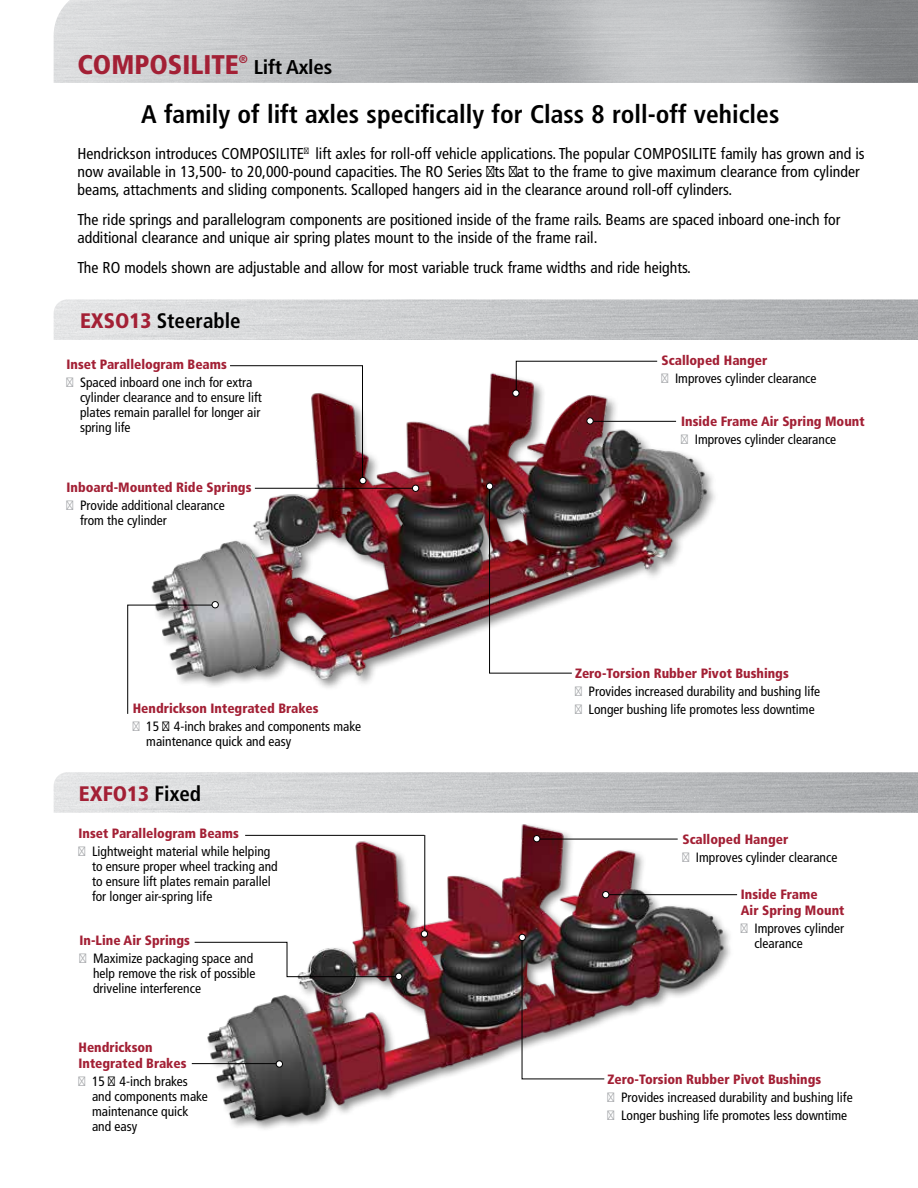
<style>
.page{position:relative;width:918px;height:1188px;background:#fff}
.page>*{position:absolute;margin:0;border:0;box-sizing:border-box;transform-origin:0 0}
.t1{font:900 condensed 27px "Frutiger LT Std";color:#a32035}
.t2{font:700 condensed 25.5px "Frutiger LT Std";color:#000}
.t3{font:700 condensed 21px "Frutiger LT Std";color:#000}
.t4{font:900 condensed 21px "Frutiger LT Std";color:#a32035}
.t5{font:700 condensed 19.95px "Frutiger LT Std";letter-spacing:-.01em;color:#000;scale:1.05 1}
.t6{font:condensed 15.75px/18px "Frutiger LT Std";color:#000}
.t7{font:condensed 13.5px/15px "Frutiger LT Std";color:#000}
.t8{font:900 condensed 13.5px/16.2px "Frutiger LT Std";color:#a32035}
.t9{font:900 condensed 11.25px "Frutiger LT Std";color:#a32035}
.s1{font-weight:900;color:#a32035}
.s2{color:#a7a9ac}
.s3{font-weight:700;color:#000}
</style>
<div class="page">
<img style="left:151px;top:373px;width:564px;height:315px">
<img style="left:204px;top:824px;width:534px;height:306px">
<img style="left:54px;top:772px;width:864px;height:41px">
<svg style="left:521px;top:937px;width:84px;height:143px"></svg>
<div style="left:519px;top:934px;width:6px;height:7px;background:#fff;border-radius:50%"></div>
<div style="left:519px;top:934px;width:7px;height:7px;border:1px solid #000;border-radius:50%"></div>
<hr style="left:245px;top:835px;width:179px;height:1px;background:#000">
<hr style="left:424px;top:835px;width:1px;height:99px;background:#000">
<div style="left:421px;top:931px;width:7px;height:6px;background:#fff;border-radius:50%"></div>
<div style="left:421px;top:930px;width:7px;height:7px;border:1px solid #000;border-radius:50%"></div>
<svg style="left:194px;top:942px;width:206px;height:35px"></svg>
<div style="left:396px;top:973px;width:6px;height:7px;background:#fff;border-radius:50%"></div>
<div style="left:395px;top:973px;width:7px;height:7px;border:1px solid #000;border-radius:50%"></div>
<hr style="left:192px;top:1063px;width:87px;height:1px;background:#000">
<div style="left:276px;top:1061px;width:7px;height:6px;background:#fff;border-radius:50%"></div>
<div style="left:276px;top:1060px;width:7px;height:8px;border:1px solid #000;border-radius:50%"></div>
<svg style="left:229px;top:365px;width:134px;height:116px"></svg>
<hr style="left:592px;top:421px;width:84px;height:1px;background:#000">
<svg style="left:587px;top:418px;width:6px;height:6px"></svg>
<div style="left:587px;top:417px;width:7px;height:7px;border:1px solid #000;border-radius:50%"></div>
<div style="left:360px;top:477px;width:6px;height:7px;background:#fff;border-radius:50%"></div>
<div style="left:359px;top:477px;width:7px;height:7px;border:1px solid #000;border-radius:50%"></div>
<svg style="left:127px;top:602px;width:91px;height:112px"></svg>
<div style="left:212px;top:601px;width:7px;height:7px;border:1px solid #000;border-radius:50%"></div>
<img style="left:54px;top:299px;width:864px;height:41px">
<hr style="left:606px;top:894px;width:131px;height:1px;background:#000">
<svg style="left:603px;top:892px;width:6px;height:6px"></svg>
<div style="left:602px;top:891px;width:7px;height:7px;border:1px solid #000;border-radius:50%"></div>
<hr style="left:537px;top:839px;width:141px;height:1px;background:#000">
<svg style="left:534px;top:836px;width:6px;height:6px"></svg>
<div style="left:533px;top:835px;width:7px;height:7px;border:1px solid #000;border-radius:50%"></div>
<svg style="left:513px;top:360px;width:145px;height:36px"></svg>
<div style="left:512px;top:390px;width:7px;height:7px;border:1px solid #000;border-radius:50%"></div>
<hr style="left:255px;top:488px;width:161px;height:1px;background:#000">
<div style="left:412px;top:485px;width:7px;height:6px;background:#fff;border-radius:50%"></div>
<div style="left:412px;top:485px;width:7px;height:7px;border:1px solid #000;border-radius:50%"></div>
<img style="left:489px;top:486px;width:84px;height:188px">
<div style="left:486px;top:483px;width:7px;height:6px;background:#fff;border-radius:50%"></div>
<div style="left:486px;top:483px;width:7px;height:7px;border:1px solid #000;border-radius:50%"></div>
<h1 class="t1" style="left:77px;top:49px;width:163px">COMPOSILITE</h1>
<p class="t9" style="left:239px;top:52px;width:10px">®</p>
<h3 class="t5" style="left:254px;top:56px;width:76px">Lift Axles</h3>
<h2 class="t2" style="left:141px;top:99px;width:640px">A family of lift axles specifically for Class 8 roll-off vehicles</h2>
<p class="t6" style="left:77px;top:144px;width:789px">Hendrickson introduces COMPOSILITE<sup>®</sup> lift axles for roll-off vehicle applications. The popular COMPOSILITE family has grown and is now available in 13,500- to 20,000-pound capacities. The RO Series fits flat to the frame to give maximum clearance from cylinder beams, attachments and sliding components. Scalloped hangers aid in the clearance around roll-off cylinders.</p>
<p class="t6" style="left:77px;top:210px;width:764px">The ride springs and parallelogram components are positioned inside of the frame rails. Beams are spaced inboard one-inch for additional clearance and unique air spring plates mount to the inside of the frame rail.</p>
<p class="t6" style="left:77px;top:258px;width:615px">The RO models shown are adjustable and allow for most variable truck frame widths and ride heights.</p>
<h3 class="t3" style="left:80px;top:308px;width:162px"><span class="s1">EXSO13</span> Steerable</h3>
<p class="t8" style="left:67px;top:356px;width:162px">Inset Parallelogram Beams</p>
<p class="t7" style="left:80px;top:375px;width:183px;text-indent:-14px"><span class="s2">•</span> Spaced inboard one inch for extra cylinder clearance and to ensure lift plates remain parallel for longer air spring life</p>
<p class="t8" style="left:67px;top:480px;width:186px">Inboard-Mounted Ride Springs</p>
<p class="t7" style="left:80px;top:498px;width:146px;text-indent:-14px"><span class="s2">•</span> Provide additional clearance from the cylinder</p>
<p class="t8" style="left:133px;top:700px;width:187px">Hendrickson Integrated Brakes</p>
<p class="t7" style="left:146px;top:719px;width:216px;text-indent:-14px"><span class="s2">•</span> 15 × 4-inch brakes and components make maintenance quick and easy</p>
<h3 class="t4" style="left:79px;top:781px;width:124px">EXFO13 <span class="s3">Fixed</span></h3>
<p class="t8" style="left:79px;top:825px;width:162px">Inset Parallelogram Beams</p>
<p class="t7" style="left:92px;top:844px;width:187px;text-indent:-14px"><span class="s2">•</span> Lightweight material while helping to ensure proper wheel tracking and to ensure lift plates remain parallel for longer air-spring life</p>
<p class="t8" style="left:80px;top:932px;width:112px">In-Line Air Springs</p>
<p class="t7" style="left:93px;top:951px;width:164px;text-indent:-14px"><span class="s2">•</span> Maximize packaging space and help remove the risk of possible driveline interference</p>
<p class="t8" style="left:79px;top:1039px;width:110px">Hendrickson<br>Integrated Brakes</p>
<p class="t7" style="left:92px;top:1074px;width:117px;text-indent:-14px"><span class="s2">•</span> 15 × 4-inch brakes and components make maintenance quick and easy</p>
<p class="t8" style="left:662px;top:353px;width:107px">Scalloped Hanger</p>
<p class="t7" style="left:662px;top:371px;width:156px"><span class="s2">•</span> Improves cylinder clearance</p>
<p class="t8" style="left:681px;top:413px;width:185px">Inside Frame Air Spring Mount</p>
<p class="t7" style="left:681px;top:432px;width:156px"><span class="s2">•</span> Improves cylinder clearance</p>
<p class="t8" style="left:575px;top:665px;width:215px">Zero-Torsion Rubber Pivot Bushings</p>
<p class="t7" style="left:575px;top:684px;width:247px"><span class="s2">•</span> Provides increased durability and bushing life</p>
<p class="t7" style="left:575px;top:702px;width:241px"><span class="s2">•</span> Longer bushing life promotes less downtime</p>
<p class="t8" style="left:682px;top:831px;width:107px">Scalloped Hanger</p>
<p class="t7" style="left:682px;top:850px;width:156px"><span class="s2">•</span> Improves cylinder clearance</p>
<p class="t8" style="left:741px;top:886px;width:105px">Inside Frame<br>Air Spring Mount</p>
<p class="t7" style="left:754px;top:921px;width:91px;text-indent:-14px"><span class="s2">•</span> Improves cylinder clearance</p>
<p class="t8" style="left:608px;top:1071px;width:215px">Zero-Torsion Rubber Pivot Bushings</p>
<p class="t7" style="left:608px;top:1090px;width:247px"><span class="s2">•</span> Provides increased durability and bushing life</p>
<p class="t7" style="left:608px;top:1108px;width:241px"><span class="s2">•</span> Longer bushing life promotes less downtime</p>
</div>
